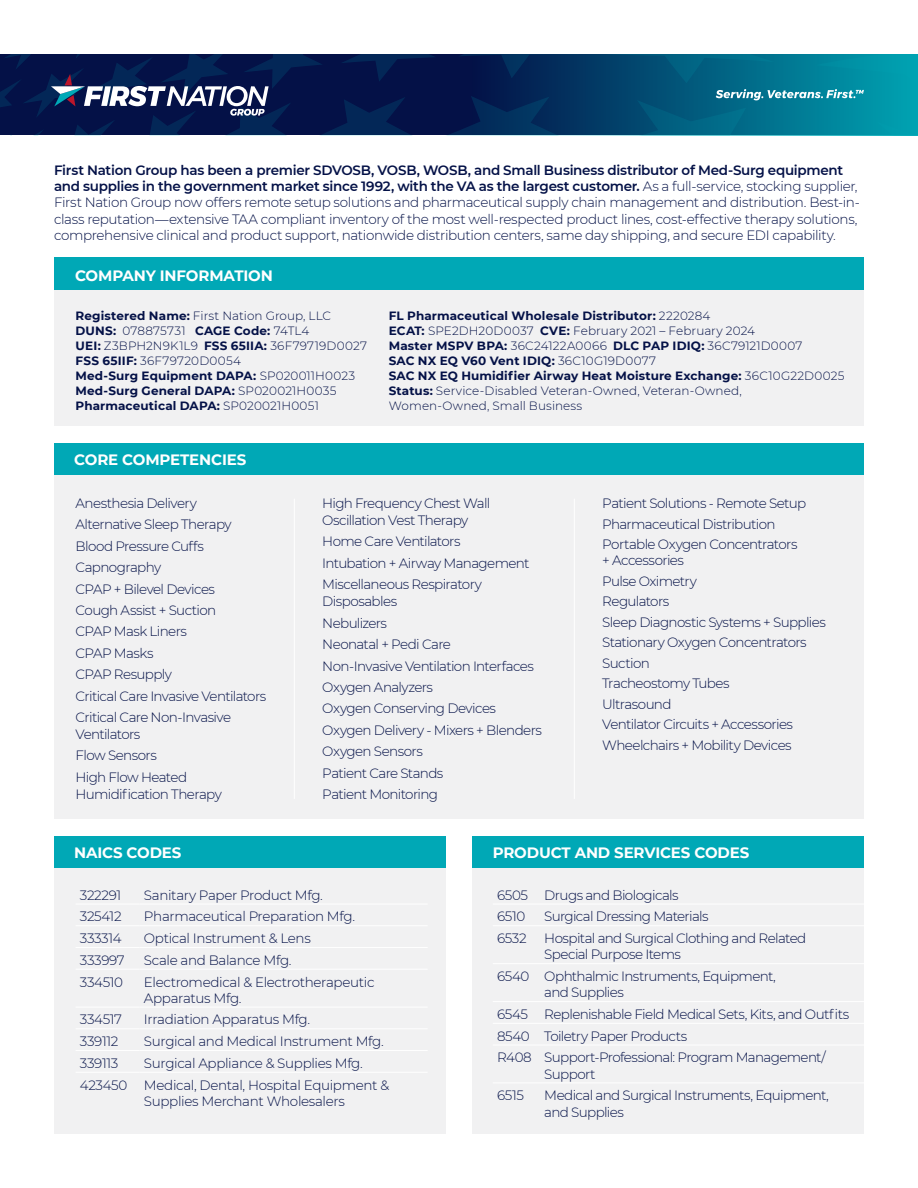
<style>
.page{position:relative;width:918px;height:1188px;background:#fff}
.page>*{position:absolute;margin:0;border:0;box-sizing:border-box;transform-origin:0 0}
.t1{font:700 15px "Montserrat";letter-spacing:-.01em;color:#fff}
.t2{font:300 13.5px/21.5px "Montserrat";letter-spacing:-.04em;color:#041147}
.t3{font:300 12px/15px "Montserrat";letter-spacing:.005em;color:#041147}
.t4{font:700 12px/15px "Montserrat";letter-spacing:.01em;color:#041147}
.s1{font-weight:600}
.s2{font-weight:300}
.s3{font-weight:700}
</style>
<div class="page">
<svg style="left:0;top:54px;width:472px;height:81px;background:#122354"></svg>
<svg style="left:472px;top:54px;width:446px;height:82px;background:#07325f"></svg>
<svg style="left:607px;top:54px;width:311px;height:81px;background:#067490"></svg>
<div style="left:54px;top:290px;width:810px;height:135px;background:#f1f1f2"></div>
<div style="left:54px;top:258px;width:810px;height:32px;background:#00a8b6"></div>
<div style="left:54px;top:443px;width:810px;height:32px;background:#00a8b6"></div>
<div style="left:54px;top:475px;width:810px;height:344px;background:#f1f1f2"></div>
<hr style="left:294px;top:499px;width:1px;height:300px;background:#fff">
<hr style="left:574px;top:499px;width:1px;height:300px;background:#fff">
<div style="left:54px;top:837px;width:392px;height:32px;background:#00a8b6"></div>
<div style="left:472px;top:837px;width:392px;height:32px;background:#00a8b6"></div>
<div style="left:54px;top:869px;width:392px;height:265px;background:#f1f1f2"></div>
<div style="left:472px;top:869px;width:392px;height:265px;background:#f1f1f2"></div>
<hr style="left:76px;top:904px;width:64px;height:1px;background:#fff">
<hr style="left:140px;top:904px;width:288px;height:1px;background:#fff">
<hr style="left:76px;top:925px;width:64px;height:1px;background:#fff">
<hr style="left:140px;top:925px;width:288px;height:1px;background:#fff">
<hr style="left:76px;top:947px;width:64px;height:1px;background:#fff">
<hr style="left:140px;top:947px;width:288px;height:1px;background:#fff">
<hr style="left:76px;top:969px;width:64px;height:1px;background:#fff">
<hr style="left:140px;top:969px;width:288px;height:1px;background:#fff">
<hr style="left:76px;top:1007px;width:64px;height:1px;background:#fff">
<hr style="left:140px;top:1007px;width:288px;height:1px;background:#fff">
<hr style="left:76px;top:1028px;width:64px;height:1px;background:#fff">
<hr style="left:140px;top:1028px;width:288px;height:1px;background:#fff">
<hr style="left:76px;top:1050px;width:64px;height:1px;background:#fff">
<hr style="left:140px;top:1050px;width:288px;height:1px;background:#fff">
<hr style="left:76px;top:1072px;width:64px;height:1px;background:#fff">
<hr style="left:140px;top:1072px;width:288px;height:1px;background:#fff">
<hr style="left:493px;top:904px;width:47px;height:1px;background:#fff">
<hr style="left:540px;top:904px;width:324px;height:1px;background:#fff">
<hr style="left:493px;top:925px;width:47px;height:1px;background:#fff">
<hr style="left:540px;top:925px;width:324px;height:1px;background:#fff">
<hr style="left:493px;top:963px;width:47px;height:1px;background:#fff">
<hr style="left:540px;top:963px;width:324px;height:1px;background:#fff">
<hr style="left:493px;top:1001px;width:47px;height:1px;background:#fff">
<hr style="left:540px;top:1001px;width:324px;height:1px;background:#fff">
<hr style="left:493px;top:1023px;width:47px;height:1px;background:#fff">
<hr style="left:540px;top:1023px;width:324px;height:1px;background:#fff">
<hr style="left:493px;top:1045px;width:47px;height:1px;background:#fff">
<hr style="left:540px;top:1045px;width:324px;height:1px;background:#fff">
<hr style="left:493px;top:1083px;width:47px;height:1px;background:#fff">
<hr style="left:540px;top:1083px;width:324px;height:1px;background:#fff">
<p class="t2" style="left:54px;top:162px;width:807px;line-height:16.2px"><span class="s1">First Nation Group has been a premier SDVOSB, VOSB, WOSB, and Small Business distributor of Med-Surg equipment and supplies in the government market since 1992, with the VA as the largest customer.</span> As a full-service, stocking supplier, First Nation Group now offers remote setup solutions and pharmaceutical supply chain management and distribution. Best-in&shy;class reputation—extensive TAA compliant inventory of the most well-respected product lines, cost-effective therapy solutions, comprehensive clinical and product support, nationwide distribution centers, same day shipping, and secure EDI capability.</p>
<p class="t1" style="left:75px;top:265px;width:199px">COMPANY INFORMATION</p>
<p class="t4" style="left:76px;top:307px;width:293px">Registered Name: <span class="s2">First Nation Group, LLC </span>DUNS: <span class="s2">078875731</span> CAGE Code: <span class="s2">74TL4<br></span>UEI: <span class="s2">Z3BPH2N9K1L9</span> FSS 65IIA: <span class="s2">36F79719D0027<br></span>FSS 65IIF: <span class="s2">36F79720D0054<br></span>Med-Surg Equipment DAPA: <span class="s2">SP020011H0023<br></span>Med-Surg General DAPA: <span class="s2">SP020021H0035<br></span>Pharmaceutical DAPA: <span class="s2">SP020021H0051</span></p>
<p class="t3" style="left:389px;top:308px;width:457px"><span class="s3">FL Pharmaceutical Wholesale Distributor:</span> 2220284<br><span class="s3">ECAT:</span> SPE2DH20D0037 <span class="s3">CVE:</span> February 2021 – February 2024<br><span class="s3">Master MSPV BPA:</span> 36C24122A0066 <span class="s3">DLC PAP IDIQ:</span> 36C79121D0007<br><span class="s3">SAC NX EQ V60 Vent IDIQ:</span> 36C10G19D0077<br><span class="s3">SAC NX EQ Humidifier Airway Heat Moisture Exchange:</span> 36C10G22D0025<br><span class="s3">Status:</span> Service-Disabled Veteran-Owned, Veteran-Owned, Women-Owned, Small Business</p>
<p class="t1" style="left:74px;top:448px;width:174px">CORE COMPETENCIES</p>
<p class="t2" style="left:76px;top:492px;width:192px">Anesthesia Delivery<br>Alternative Sleep Therapy<br>Blood Pressure Cuffs<br>Capnography<br>CPAP + Bilevel Devices<br>Cough Assist + Suction<br>CPAP Mask Liners<br>CPAP Masks<br>CPAP Resupply<br>Critical Care Invasive Ventilators<br>Critical Care Non-Invasive</p>
<p class="t2" style="left:76px;top:723px;width:113px">Ventilators<br>Flow Sensors<br>High Flow Heated</p>
<p class="t2" style="left:76px;top:783px;width:148px">Humidification Therapy</p>
<p class="t2" style="left:322px;top:494px;width:170px;line-height:17.1px">High Frequency Chest Wall<br>Oscillation Vest Therapy</p>
<p class="t2" style="left:322px;top:530px;width:209px">Home Care Ventilators<br>Intubation + Airway Management<br>Miscellaneous Respiratory</p>
<p class="t2" style="left:322px;top:590px;width:221px">Disposables<br>Nebulizers<br>Neonatal + Pedi Care<br>Non-Invasive Ventilation Interfaces<br>Oxygen Analyzers<br>Oxygen Conserving Devices<br>Oxygen Delivery - Mixers + Blenders<br>Oxygen Sensors<br>Patient Care Stands<br>Patient Monitoring</p>
<p class="t2" style="left:602px;top:492px;width:205px;line-height:20.5px">Patient Solutions - Remote Setup<br>Pharmaceutical Distribution<br>Portable Oxygen Concentrators</p>
<p class="t2" style="left:602px;top:550px;width:225px;line-height:20.5px">+ Accessories<br>Pulse Oximetry<br>Regulators<br>Sleep Diagnostic Systems + Supplies<br>Stationary Oxygen Concentrators<br>Suction<br>Tracheostomy Tubes<br>Ultrasound<br>Ventilator Circuits + Accessories<br>Wheelchairs + Mobility Devices</p>
<p class="t1" style="left:74px;top:842px;width:109px">NAICS CODES</p>
<p class="t1" style="left:493px;top:842px;width:258px">PRODUCT AND SERVICES CODES</p>
<p class="t2" style="left:80px;top:884px;width:43px">322291</p>
<p class="t2" style="left:144px;top:884px;width:181px">Sanitary Paper Product Mfg.</p>
<p class="t2" style="left:80px;top:906px;width:43px">325412</p>
<p class="t2" style="left:144px;top:906px;width:213px">Pharmaceutical Preparation Mfg.</p>
<p class="t2" style="left:80px;top:927px;width:43px">333314</p>
<p class="t2" style="left:144px;top:927px;width:168px">Optical Instrument &amp; Lens</p>
<p class="t2" style="left:80px;top:949px;width:46px">333997</p>
<p class="t2" style="left:144px;top:949px;width:149px">Scale and Balance Mfg.</p>
<p class="t2" style="left:80px;top:971px;width:45px">334510</p>
<p class="t2" style="left:144px;top:973px;width:232px;line-height:16.2px">Electromedical &amp; Electrotherapeutic<br>Apparatus Mfg.</p>
<p class="t2" style="left:80px;top:1009px;width:44px">334517</p>
<p class="t2" style="left:144px;top:1009px;width:168px">Irradiation Apparatus Mfg.</p>
<p class="t2" style="left:80px;top:1030px;width:40px">339112</p>
<p class="t2" style="left:144px;top:1030px;width:241px">Surgical and Medical Instrument Mfg.</p>
<p class="t2" style="left:80px;top:1052px;width:40px">339113</p>
<p class="t2" style="left:497px;top:884px;width:183px">6505 Drugs and Biologicals<br>6510</p>
<p class="t2" style="left:544px;top:906px;width:166px">Surgical Dressing Materials</p>
<p class="t2" style="left:497px;top:927px;width:31px">6532</p>
<p class="t2" style="left:544px;top:930px;width:264px;line-height:16.2px">Hospital and Surgical Clothing and Related<br>Special Purpose Items</p>
<p class="t2" style="left:544px;top:968px;width:233px;line-height:16.2px;text-indent:-47px">6540 Ophthalmic Instruments, Equipment, and Supplies</p>
<p class="t2" style="left:497px;top:1003px;width:354px">6545 Replenishable Field Medical Sets, Kits, and Outfits<br>8540 Toiletry Paper Products<br>R408 Support-Professional: Program Management/</p>
<p class="t2" style="left:544px;top:1063px;width:53px">Support</p>
<p class="t2" style="left:497px;top:1084px;width:29px">6515</p>
<p class="t2" style="left:544px;top:1087px;width:286px;line-height:16.2px">Medical and Surgical Instruments, Equipment, and Supplies</p>
<p class="t2" style="left:80px;top:1052px;width:311px;text-indent:64px">Surgical Appliance &amp; Supplies Mfg.<br>423450 Medical, Dental, Hospital Equipment &amp;</p>
<p class="t2" style="left:144px;top:1090px;width:202px">Supplies Merchant Wholesalers</p>
</div>
